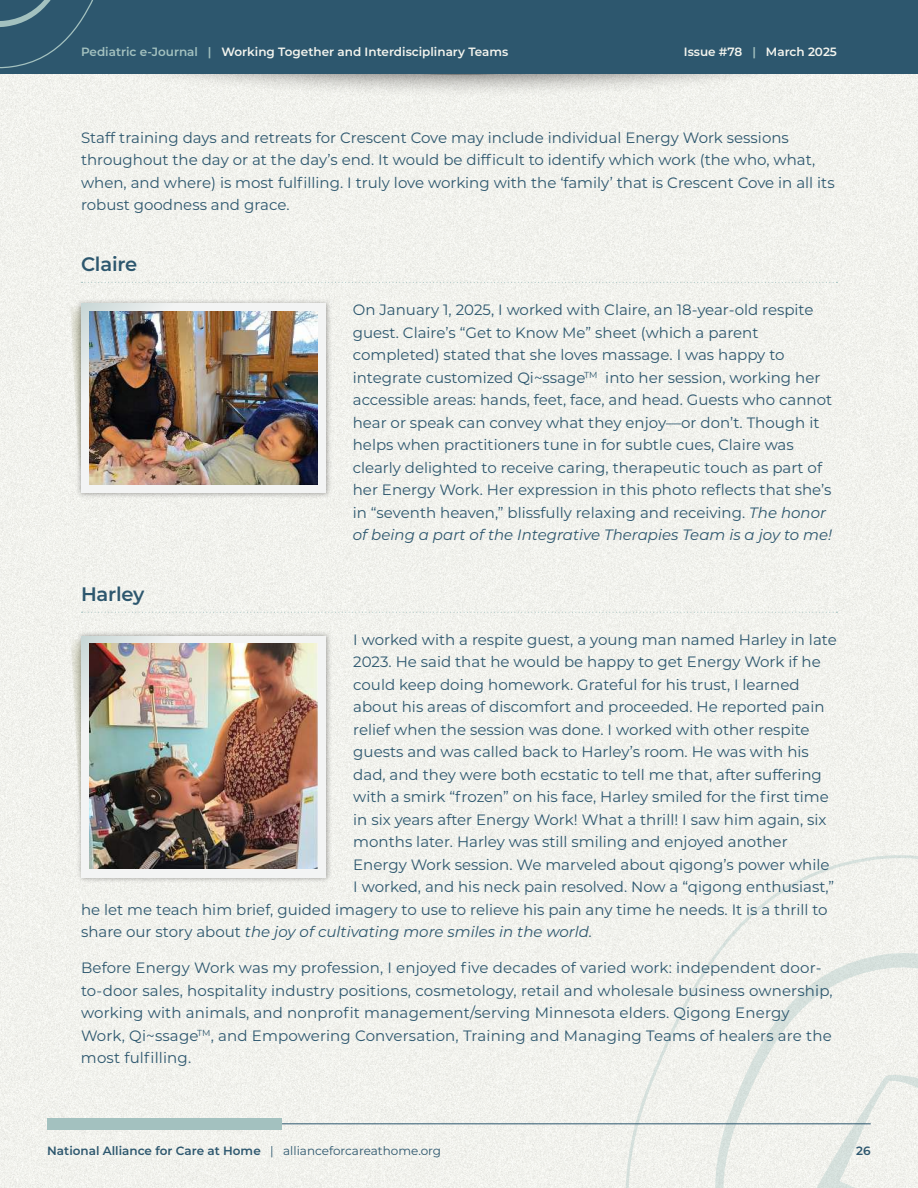
<style>
.page{position:relative;width:918px;height:1188px;background:#fff}
.page>*{position:absolute;margin:0;border:0;box-sizing:border-box;transform-origin:0 0}
.t1{font:600 19.5px "Montserrat";letter-spacing:-.01em;color:#2d576e}
.t2{font:15px/22.5px "Montserrat";color:#2d576e}
.t3{font:italic 15px "Montserrat";color:#2d576e}
.t4{font:600 12px "Montserrat";color:#f3f4ee}
.t5{font:600 12px "Montserrat";color:#2d576e}
.s1{color:#a3c1bf}
.s2{font-style:italic}
.s3{font-style:normal}
.s4{font-weight:400}
</style>
<div class="page">
<div style="left:0;top:74px;width:918px;height:1114px;background:#f1f2ed"></div>
<svg style="left:616px;top:845px;width:302px;height:343px;fill:#f1f2ed"></svg>
<div style="left:60px;top:0;width:798px;height:97px;background:#221f1f;opacity:.75"></div>
<div style="left:0;top:0;width:918px;height:74px;background:#2d576e"></div>
<hr style="left:47px;top:1123px;width:824px;height:1px;background:#2d576e">
<div style="left:47px;top:1118px;width:234px;height:11px;background:#a3c1bf"></div>
<svg style="left:0;top:0;width:93px;height:69px"></svg>
<svg style="left:82px;top:282px;width:755px;height:1px"></svg>
<svg style="left:82px;top:612px;width:755px;height:1px"></svg>
<svg style="left:70px;top:304px;width:5px;height:166px"></svg>
<div style="left:75px;top:298px;width:257px;height:201px;background:#221f1f;opacity:.4"></div>
<div style="left:81px;top:303px;width:245px;height:190px;background:#f3f4f4"></div>
<img style="left:89px;top:311px;width:228px;height:173px">
<img style="left:81px;top:303px;width:96px;height:94px">
<svg style="left:71px;top:637px;width:5px;height:190px"></svg>
<div style="left:76px;top:631px;width:256px;height:252px;background:#221f1f;opacity:.4"></div>
<div style="left:81px;top:636px;width:245px;height:241px;background:#f3f4f4"></div>
<img style="left:90px;top:644px;width:228px;height:224px">
<img style="left:81px;top:636px;width:96px;height:94px">
<p class="t4" style="left:81px;top:46px;width:429px"><span class="s1">Pediatric e-Journal |</span> Working Together and Interdisciplinary Teams</p>
<p class="t4" style="left:684px;top:46px;width:155px">Issue #78 <span class="s1">|</span> March 2025</p>
<p class="t2" style="left:81px;top:127px;width:755px">Staff training days and retreats for Crescent Cove may include individual Energy Work sessions throughout the day or at the day’s end. It would be difficult to identify which work (the who, what, when, and where) is most fulfilling. I truly love working with the ‘family’ that is Crescent Cove in all its robust goodness and grace.</p>
<h1 class="t1" style="left:81px;top:255px;width:58px">Claire</h1>
<h1 class="t1" style="left:81px;top:584px;width:65px">Harley</h1>
<p class="t2" style="left:353px;top:299px;width:481px">On January 1, 2025, I worked with Claire, an 18-year-old respite guest. Claire’s “Get to Know Me” sheet (which a parent completed) stated that she loves massage. I was happy to integrate customized Qi~ssage<sup>TM</sup> into her session, working her accessible areas: hands, feet, face, and head. Guests who cannot hear or speak can convey what they enjoy—or don’t. Though it helps when practitioners tune in for subtle cues, Claire was clearly delighted to receive caring, therapeutic touch as part of her Energy Work. Her expression in this photo reflects that she’s in “seventh heaven,” blissfully relaxing and receiving. <span class="s2">The honor of being a part of the Integrative Therapies Team is a joy to me!</span></p>
<p class="t2" style="left:353px;top:629px;width:485px">I worked with a respite guest, a young man named Harley in late</p>
<p class="t2" style="left:353px;top:651px;width:469px">2023. He said that he would be happy to get Energy Work if he</p>
<p class="t2" style="left:353px;top:674px;width:448px">could keep doing homework. Grateful for his trust, I learned</p>
<p class="t2" style="left:353px;top:696px;width:473px">about his areas of discomfort and proceeded. He reported pain</p>
<p class="t2" style="left:353px;top:719px;width:458px">relief when the session was done. I worked with other respite</p>
<p class="t2" style="left:353px;top:741px;width:457px">guests and was called back to Harley’s room. He was with his</p>
<p class="t2" style="left:353px;top:764px;width:470px">dad, and they were both ecstatic to tell me that, after suffering</p>
<p class="t2" style="left:353px;top:786px;width:477px">with a smirk “frozen” on his face, Harley smiled for the first time</p>
<p class="t2" style="left:353px;top:809px;width:475px">in six years after Energy Work! What a thrill! I saw him again, six</p>
<p class="t2" style="left:353px;top:831px;width:436px">months later. Harley was still smiling and enjoyed another</p>
<p class="t2" style="left:353px;top:854px;width:478px">Energy Work session. We marveled about qigong’s power while</p>
<p class="t2" style="left:353px;top:876px;width:482px">I worked, and his neck pain resolved. Now a “qigong enthusiast,”</p>
<p class="t2" style="left:81px;top:899px;width:748px">he let me teach him brief, guided imagery to use to relieve his pain any time he needs. It is a thrill to</p>
<p class="t3" style="left:81px;top:926px;width:513px"><span class="s3">share our story about</span> the joy of cultivating more smiles in the world.</p>
<p class="t2" style="left:81px;top:957px;width:753px">Before Energy Work was my profession, I enjoyed five decades of varied work: independent door&shy;to-door sales, hospitality industry positions, cosmetology, retail and wholesale business ownership, working with animals, and nonprofit management/serving Minnesota elders. Qigong Energy Work, Qi~ssage<sup>TM</sup>, and Empowering Conversation, Training and Managing Teams of healers are the most fulfilling.</p>
<p class="t5" style="left:47px;top:1145px;width:395px">National Alliance for Care at Home <span class="s4">| allianceforcareathome.org</span></p>
<p class="t5" style="left:856px;top:1145px;width:16px">26</p>
</div>
